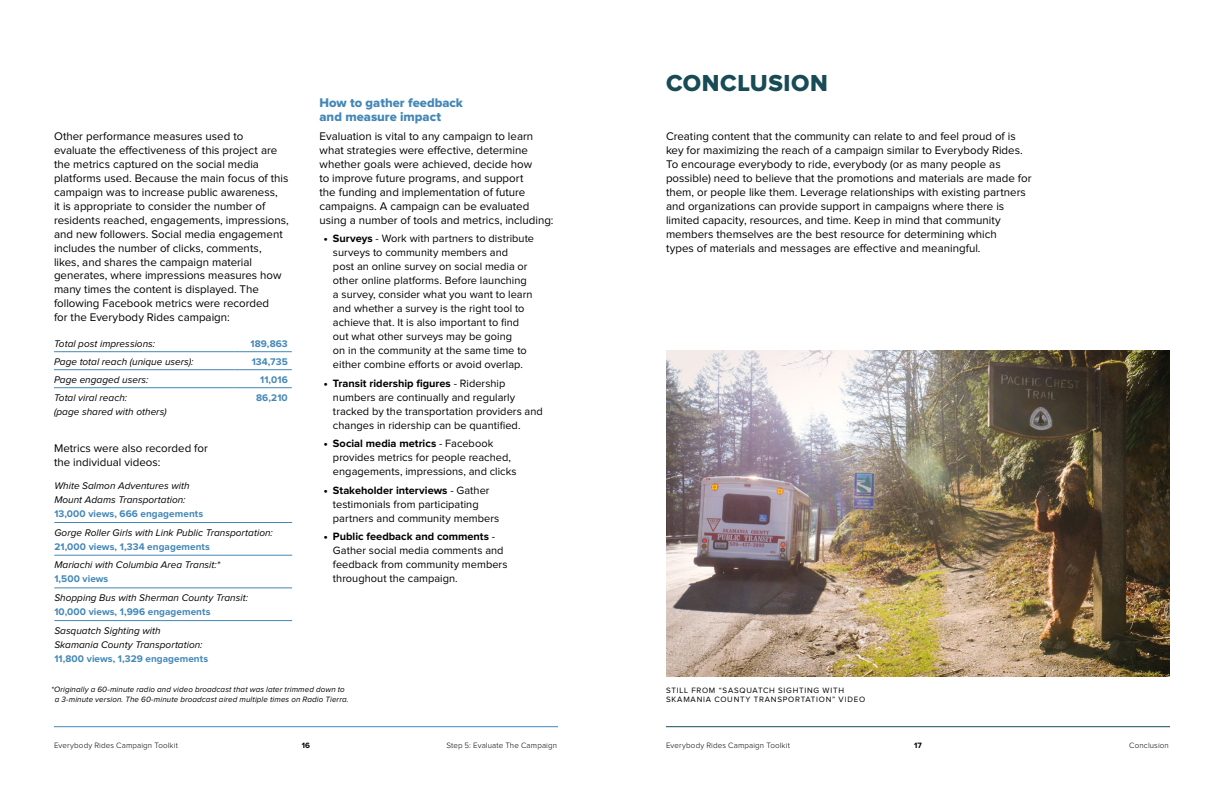
<style>
.page{position:relative;width:1224px;height:792px;background:#fff}
.page>*{position:absolute;margin:0;border:0;box-sizing:border-box;transform-origin:0 0}
.t1{font:24px "Proxima Nova Extrabld";letter-spacing:.025em;color:#184b55}
.t2{font:13px/14px "Proxima Nova Extrabld";color:#4387b7}
.t3{font:11.5px/14px "Proxima Nova";color:#000}
.t4{font:11px/14px "Proxima Nova";letter-spacing:.005em;color:#000}
.t5{font:italic 10px/14px "Proxima Nova";letter-spacing:.005em;color:#000}
.t6{font:700 10px "Proxima Nova";letter-spacing:.005em;color:#4387b7}
.t7{font:italic 8px/10px "Proxima Nova";letter-spacing:.01em;color:#000;text-align:center}
.t8{font:300 8px "Proxima Nova";letter-spacing:.015em;color:#000}
.t9{font:8px/9px "Proxima Nova";letter-spacing:.095em;color:#000}
.t10{font:700 8px "Proxima Nova";color:#000}
.s1{font-weight:900}
.s2{font-weight:700}
</style>
<div class="page">
<hr style="left:54px;top:726px;width:504px;height:1px;background:#4387b7">
<hr style="left:54px;top:351px;width:181px;height:1px;background:#4387b7">
<hr style="left:235px;top:351px;width:57px;height:1px;background:#4387b7">
<hr style="left:54px;top:369px;width:181px;height:1px;background:#4387b7">
<hr style="left:235px;top:369px;width:57px;height:1px;background:#4387b7">
<hr style="left:54px;top:387px;width:181px;height:1px;background:#4387b7">
<hr style="left:235px;top:387px;width:57px;height:1px;background:#4387b7">
<hr style="left:54px;top:522px;width:238px;height:1px;background:#4387b7">
<hr style="left:54px;top:555px;width:238px;height:1px;background:#4387b7">
<hr style="left:54px;top:588px;width:238px;height:1px;background:#4387b7">
<hr style="left:54px;top:620px;width:238px;height:1px;background:#4387b7">
<hr style="left:666px;top:726px;width:504px;height:1px;background:#184b55">
<img style="left:666px;top:350px;width:504px;height:326px">
<p class="t3" style="left:54px;top:129px;width:236px">Other performance measures used to evaluate the effectiveness of this project are the metrics captured on the social media platforms used. Because the main focus of this campaign was to increase public awareness,<br>it is appropriate to consider the number of residents reached, engagements, impressions, and new followers. Social media engagement includes the number of clicks, comments, likes, and shares the campaign material generates, where impressions measures how many times the content is displayed. The following Facebook metrics were recorded<br>for the Everybody Rides campaign:</p>
<p class="t5" style="left:54px;top:337px;width:103px">Total post impressions:</p>
<p class="t6" style="left:251px;top:339px;width:39px">189,863</p>
<p class="t5" style="left:54px;top:355px;width:141px">Page total reach (unique users):</p>
<p class="t6" style="left:252px;top:357px;width:38px">134,735</p>
<p class="t5" style="left:54px;top:373px;width:96px">Page engaged users:</p>
<p class="t6" style="left:260px;top:375px;width:29px">11,016</p>
<p class="t5" style="left:54px;top:391px;width:114px">Total viral reach:<br>(page shared with others)</p>
<p class="t6" style="left:256px;top:393px;width:33px">86,210</p>
<p class="t3" style="left:54px;top:441px;width:155px">Metrics were also recorded for the individual videos:</p>
<p class="t5" style="left:54px;top:479px;width:137px">White Salmon Adventures with<br>Mount Adams Transportation:</p>
<p class="t6" style="left:54px;top:509px;width:150px">13,000 views, 666 engagements</p>
<p class="t5" style="left:54px;top:526px;width:220px">Gorge Roller Girls with Link Public Transportation:</p>
<p class="t6" style="left:54px;top:542px;width:157px">21,000 views, 1,334 engagements</p>
<p class="t5" style="left:54px;top:559px;width:167px">Mariachi with Columbia Area Transit:*</p>
<p class="t6" style="left:54px;top:575px;width:56px">1,500 views</p>
<p class="t5" style="left:54px;top:591px;width:195px">Shopping Bus with Sherman County Transit:</p>
<p class="t6" style="left:54px;top:607px;width:158px">10,000 views, 1,996 engagements</p>
<p class="t5" style="left:54px;top:624px;width:150px">Sasquatch Sighting with<br>Skamania County Transportation:</p>
<p class="t6" style="left:54px;top:654px;width:155px">11,800 views, 1,329 engagements</p>
<p class="t2" style="left:320px;top:96px;width:145px">How to gather feedback and measure impact</p>
<p class="t3" style="left:320px;top:129px;width:236px">Evaluation is vital to any campaign to learn what strategies were effective, determine whether goals were achieved, decide how<br>to improve future programs, and support<br>the funding and implementation of future campaigns. A campaign can be evaluated using a number of tools and metrics, including:</p>
<p class="t4" style="left:333px;top:232px;width:203px;text-indent:-9px"><span class="s1">•</span> <span class="s2">Surveys</span> - Work with partners to distribute surveys to community members and<br>post an online survey on social media or other online platforms. Before launching a survey, consider what you want to learn and whether a survey is the right tool to achieve that. It is also important to find out what other surveys may be going<br>on in the community at the same time to either combine efforts or avoid overlap.</p>
<p class="t4" style="left:333px;top:376px;width:211px;text-indent:-9px"><span class="s1">•</span> <span class="s2">Transit ridership figures</span> - Ridership numbers are continually and regularly tracked by the transportation providers and changes in ridership can be quantified.</p>
<p class="t4" style="left:333px;top:437px;width:185px;text-indent:-9px"><span class="s1">•</span> <span class="s2">Social media metrics</span> - Facebook provides metrics for people reached, engagements, impressions, and clicks</p>
<p class="t4" style="left:333px;top:483px;width:168px;text-indent:-9px"><span class="s1">•</span> <span class="s2">Stakeholder interviews</span> - Gather testimonials from participating partners and community members</p>
<p class="t4" style="left:333px;top:530px;width:176px;text-indent:-9px"><span class="s1">•</span> <span class="s2">Public feedback and comments</span> -<br>Gather social media comments and feedback from community members throughout the campaign.</p>
<h1 class="t1" style="left:666px;top:72px;width:163px">CONCLUSION</h1>
<p class="t3" style="left:666px;top:129px;width:367px">Creating content that the community can relate to and feel proud of is key for maximizing the reach of a campaign similar to Everybody Rides.<br>To encourage everybody to ride, everybody (or as many people as possible) need to believe that the promotions and materials are made for them, or people like them. Leverage relationships with existing partners and organizations can provide support in campaigns where there is limited capacity, resources, and time. Keep in mind that community members themselves are the best resource for determining which<br>types of materials and messages are effective and meaningful.</p>
<p class="t7" style="left:51px;top:685px;width:299px">*Originally a 60-minute radio and video broadcast that was later trimmed down to a 3-minute version. The 60-minute broadcast aired multiple times on Radio Tierra.</p>
<p class="t8" style="left:54px;top:742px;width:125px">Everybody Rides Campaign Toolkit</p>
<p class="t10" style="left:302px;top:742px;width:10px">16</p>
<p class="t8" style="left:446px;top:742px;width:112px">Step 5: Evaluate The Campaign</p>
<p class="t8" style="left:666px;top:742px;width:125px">Everybody Rides Campaign Toolkit</p>
<p class="t10" style="left:914px;top:742px;width:9px">17</p>
<p class="t8" style="left:1129px;top:742px;width:41px">Conclusion</p>
<p class="t9" style="left:666px;top:686px;width:201px">STILL FROM “SASQUATCH SIGHTING WITH<br>SKAMANIA COUNTY TRANSPORTATION” VIDEO</p>
</div>
